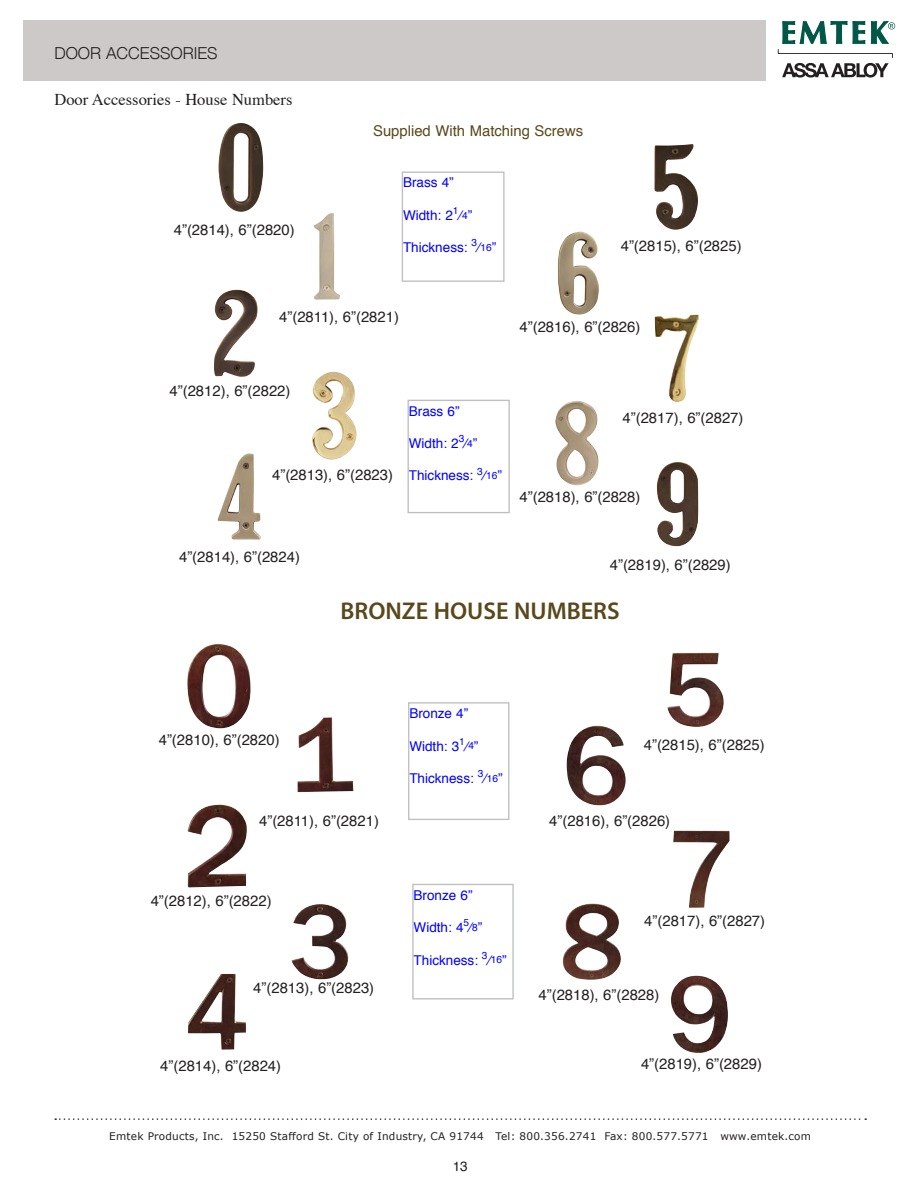
<style>
.page{position:relative;width:918px;height:1188px;background:#fff}
.page>*{position:absolute;margin:0;border:0;box-sizing:border-box;transform-origin:0 0}
.t1{font:600 24.3px "Myriad Pro";color:#5a471a}
.t2{font:16.5px "Times";color:#231f20}
.t3{font:300 16.5px "Helvetica Neue";color:#231f20}
.t4{font:14.85px "Helvetica";color:#231f20}
.t5{font:14.85px "Helvetica";color:#5a471a}
.t6{font:13.5px "Helvetica";color:#00f}
.t7{font:13.5px "Helvetica";color:#231f20}
.t8{font:10.5px "Verdana";letter-spacing:.02em;color:#231f20}
.s1{font-size:10.2px}
</style>
<div class="page">
<div style="left:23px;top:21px;width:743px;height:60px;background:#cdc9c8"></div>
<svg style="left:55px;top:1118px;width:811px;height:2px"></svg>
<svg style="left:778px;top:20px;width:117px;height:58px"></svg>
<img style="left:218px;top:123px;width:45px;height:89px">
<img style="left:314px;top:213px;width:26px;height:87px">
<img style="left:214px;top:290px;width:44px;height:87px">
<img style="left:312px;top:374px;width:45px;height:86px">
<img style="left:217px;top:453px;width:44px;height:87px">
<img style="left:654px;top:145px;width:44px;height:85px">
<img style="left:558px;top:232px;width:41px;height:83px">
<img style="left:655px;top:314px;width:44px;height:88px">
<img style="left:555px;top:401px;width:43px;height:85px">
<img style="left:657px;top:462px;width:41px;height:84px">
<img style="left:187px;top:644px;width:64px;height:84px">
<img style="left:297px;top:717px;width:56px;height:75px">
<img style="left:188px;top:805px;width:59px;height:82px">
<img style="left:291px;top:905px;width:57px;height:74px">
<img style="left:188px;top:974px;width:58px;height:76px">
<img style="left:667px;top:653px;width:57px;height:74px">
<img style="left:567px;top:725px;width:59px;height:81px">
<img style="left:673px;top:831px;width:57px;height:77px">
<img style="left:563px;top:903px;width:58px;height:77px">
<img style="left:671px;top:976px;width:57px;height:77px">
<div style="left:402px;top:172px;width:103px;height:110px;border:1px solid #bebfc2"></div>
<div style="left:408px;top:400px;width:102px;height:113px;border:1px solid #bebfc2"></div>
<div style="left:408px;top:702px;width:101px;height:118px;border:1px solid #bebfc2"></div>
<div style="left:412px;top:884px;width:102px;height:115px;border:1px solid #bebfc2"></div>
<p class="t3" style="left:54px;top:40px;width:165px">DOOR ACCESSORIES</p>
<p class="t2" style="left:54px;top:84px;width:240px">Door Accessories - House Numbers</p>
<p class="t4" style="left:174px;top:218px;width:122px">4”(2814), 6”(2820)</p>
<p class="t5" style="left:373px;top:119px;width:212px">Supplied With Matching Screws</p>
<p class="t6" style="left:403px;top:172px;width:52px">Brass 4”</p>
<p class="t6" style="left:403px;top:205px;width:71px">Width: 2<sup>1</sup>⁄<span class="s1">4</span>”</p>
<p class="t6" style="left:403px;top:237px;width:95px">Thickness: <sup>3</sup>⁄<span class="s1">16</span>”</p>
<p class="t4" style="left:621px;top:234px;width:122px">4”(2815), 6”(2825)</p>
<p class="t4" style="left:279px;top:305px;width:121px">4”(2811), 6”(2821)</p>
<p class="t4" style="left:520px;top:315px;width:122px">4”(2816), 6”(2826)</p>
<p class="t4" style="left:170px;top:380px;width:122px">4”(2812), 6”(2822)</p>
<p class="t4" style="left:272px;top:463px;width:122px">4”(2813), 6”(2823)</p>
<p class="t6" style="left:409px;top:400px;width:52px">Brass 6”</p>
<p class="t6" style="left:409px;top:433px;width:70px">Width: 2<sup>3</sup>⁄<span class="s1">4</span>”</p>
<p class="t6" style="left:409px;top:465px;width:95px">Thickness: <sup>3</sup>⁄<span class="s1">16</span>”</p>
<p class="t4" style="left:623px;top:406px;width:122px">4”(2817), 6”(2827)</p>
<p class="t4" style="left:520px;top:485px;width:122px">4”(2818), 6”(2828)</p>
<p class="t4" style="left:179px;top:545px;width:122px">4”(2814), 6”(2824)</p>
<p class="t4" style="left:610px;top:553px;width:122px">4”(2819), 6”(2829)</p>
<p class="t4" style="left:159px;top:728px;width:122px">4”(2810), 6”(2820)</p>
<p class="t1" style="left:341px;top:595px;width:281px">BRONZE HOUSE NUMBERS</p>
<p class="t6" style="left:409px;top:703px;width:60px">Bronze 4”</p>
<p class="t6" style="left:409px;top:735px;width:71px">Width: 3<sup>1</sup>⁄<span class="s1">4</span>”</p>
<p class="t6" style="left:409px;top:768px;width:95px">Thickness: <sup>3</sup>⁄<span class="s1">16</span>”</p>
<p class="t4" style="left:644px;top:733px;width:122px">4”(2815), 6”(2825)</p>
<p class="t4" style="left:259px;top:810px;width:121px">4”(2811), 6”(2821)</p>
<p class="t4" style="left:549px;top:809px;width:122px">4”(2816), 6”(2826)</p>
<p class="t4" style="left:151px;top:889px;width:122px">4”(2812), 6”(2822)</p>
<p class="t6" style="left:414px;top:885px;width:60px">Bronze 6”</p>
<p class="t6" style="left:414px;top:917px;width:70px">Width: 4<sup>5</sup>⁄<span class="s1">8</span>”</p>
<p class="t6" style="left:414px;top:949px;width:95px">Thickness: <sup>3</sup>⁄<span class="s1">16</span>”</p>
<p class="t4" style="left:644px;top:909px;width:122px">4”(2817), 6”(2827)</p>
<p class="t4" style="left:253px;top:977px;width:122px">4”(2813), 6”(2823)</p>
<p class="t4" style="left:539px;top:983px;width:122px">4”(2818), 6”(2828)</p>
<p class="t4" style="left:160px;top:1055px;width:122px">4”(2814), 6”(2824)</p>
<p class="t4" style="left:641px;top:1053px;width:122px">4”(2819), 6”(2829)</p>
<p class="t8" style="left:109px;top:1129px;width:703px">Emtek Products, Inc. 15250 Stafford St. City of Industry, CA 91744 Tel: 800.356.2741 Fax: 800.577.5771 www.emtek.com</p>
<p class="t7" style="left:453px;top:1156px;width:17px">13</p>
</div>
